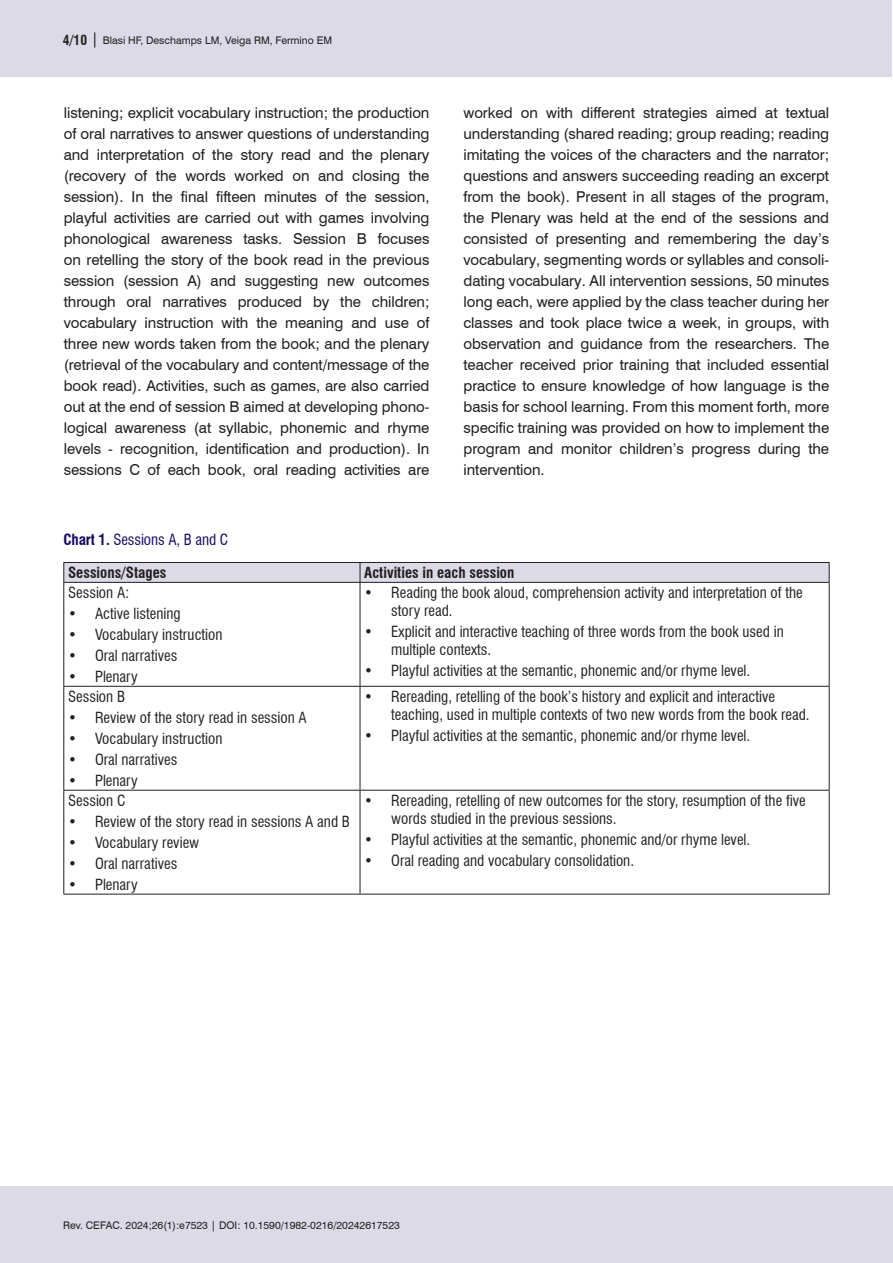
<style>
.page{position:relative;width:893px;height:1263px;background:#fff}
.page>*{position:absolute;margin:0;border:0;box-sizing:border-box;transform-origin:0 0}
.Corpo_do_texto_INGLES{font:15px/21px "Swiss 721 BT";letter-spacing:-.005em;color:#231f20;text-align:justify}
.Texto_tabelas{font:condensed 15px/18px "Swiss 721 BT";color:#231f20}
.Texto_tabelas-2{font:700 condensed 15px "Swiss 721 BT";color:#231f20}
.Titulo_tabelas_e_gráficos{font:condensed 15px "Swiss 721 BT";letter-spacing:-.005em;color:#18085f}
.t1{font:10.5px "Swiss 721 BT";color:#231f20}
.s1{font-weight:700;font-stretch:condensed;font-size:13.5px}
.s2{font-size:15px}
.s3{font-weight:700}
</style>
<div class="page">
<div style="left:0;top:1186px;width:892px;height:77px;background:#dcdae7"></div>
<div style="left:0;top:0;width:892px;height:77px;background:#dcdae7"></div>
<hr style="left:63px;top:583px;width:1px;height:103px;background:#231f20">
<hr style="left:360px;top:583px;width:1px;height:103px;background:#231f20">
<hr style="left:829px;top:583px;width:1px;height:103px;background:#231f20">
<hr style="left:63px;top:686px;width:297px;height:1px;background:#231f20">
<hr style="left:63px;top:687px;width:1px;height:103px;background:#231f20">
<hr style="left:360px;top:686px;width:469px;height:1px;background:#231f20">
<hr style="left:360px;top:687px;width:1px;height:103px;background:#231f20">
<hr style="left:829px;top:687px;width:1px;height:103px;background:#231f20">
<hr style="left:63px;top:790px;width:297px;height:1px;background:#231f20">
<hr style="left:63px;top:790px;width:1px;height:104px;background:#231f20">
<hr style="left:360px;top:790px;width:469px;height:1px;background:#231f20">
<hr style="left:360px;top:790px;width:1px;height:104px;background:#231f20">
<hr style="left:829px;top:790px;width:1px;height:104px;background:#231f20">
<hr style="left:63px;top:894px;width:297px;height:1px;background:#231f20">
<hr style="left:360px;top:894px;width:469px;height:1px;background:#231f20">
<svg style="left:63px;top:562px;width:767px;height:20px"></svg>
<hr style="left:63px;top:582px;width:297px;height:1px;background:#231f20">
<hr style="left:360px;top:582px;width:469px;height:1px;background:#231f20">
<p class="t1" style="left:63px;top:33px;width:271px"><span class="s1">4/10</span> <span class="s2">|</span> Blasi HF, Deschamps LM, Veiga RM, Fermino EM</p>
<p class="Corpo_do_texto_INGLES" style="left:64px;top:101px;width:367px">listening; explicit vocabulary instruction; the production of oral narratives to answer questions of understanding and interpretation of the story read and the plenary (recovery of the words worked on and closing the session). In the final fifteen minutes of the session, playful activities are carried out with games involving phonological awareness tasks. Session B focuses on retelling the story of the book read in the previous session (session A) and suggesting new outcomes through oral narratives produced by the children; vocabulary instruction with the meaning and use of three new words taken from the book; and the plenary (retrieval of the vocabulary and content/message of the book read). Activities, such as games, are also carried out at the end of session B aimed at developing phono&shy;logical awareness (at syllabic, phonemic and rhyme levels - recognition, identification and production). In sessions C of each book, oral reading activities are</p>
<p class="Corpo_do_texto_INGLES" style="left:463px;top:101px;width:367px">worked on with different strategies aimed at textual understanding (shared reading; group reading; reading imitating the voices of the characters and the narrator; questions and answers succeeding reading an excerpt from the book). Present in all stages of the program, the Plenary was held at the end of the sessions and consisted of presenting and remembering the day’s vocabulary, segmenting words or syllables and consoli&shy;dating vocabulary. All intervention sessions, 50 minutes long each, were applied by the class teacher during her classes and took place twice a week, in groups, with observation and guidance from the researchers. The teacher received prior training that included essential practice to ensure knowledge of how language is the basis for school learning. From this moment forth, more specific training was provided on how to implement the program and monitor children’s progress during the intervention.</p>
<p class="Titulo_tabelas_e_gráficos" style="left:63px;top:531px;width:166px"><span class="s3">Chart 1.</span> Sessions A, B and C</p>
<p class="Texto_tabelas-2" style="left:68px;top:564px;width:100px">Sessions/Stages</p>
<p class="Texto_tabelas-2" style="left:364px;top:564px;width:152px">Activities in each session</p>
<p class="Texto_tabelas" style="left:68px;top:583px;width:63px">Session A:</p>
<p class="Texto_tabelas" style="left:68px;top:604px;width:114px">• Active listening</p>
<p class="Texto_tabelas" style="left:68px;top:625px;width:156px">• Vocabulary instruction</p>
<p class="Texto_tabelas" style="left:68px;top:646px;width:111px">• Oral narratives</p>
<p class="Texto_tabelas" style="left:68px;top:667px;width:71px">• Plenary</p>
<p class="Texto_tabelas" style="left:391px;top:583px;width:413px;text-indent:-27px">• Reading the book aloud, comprehension activity and interpretation of the story read.</p>
<p class="Texto_tabelas" style="left:391px;top:622px;width:394px;text-indent:-27px">• Explicit and interactive teaching of three words from the book used in multiple contexts.</p>
<p class="Texto_tabelas" style="left:364px;top:661px;width:388px">• Playful activities at the semantic, phonemic and/or rhyme level.</p>
<p class="Texto_tabelas" style="left:68px;top:687px;width:59px">Session B</p>
<p class="Texto_tabelas" style="left:68px;top:708px;width:240px">• Review of the story read in session A</p>
<p class="Texto_tabelas" style="left:68px;top:729px;width:156px">• Vocabulary instruction</p>
<p class="Texto_tabelas" style="left:68px;top:750px;width:111px">• Oral narratives</p>
<p class="Texto_tabelas" style="left:68px;top:771px;width:71px">• Plenary</p>
<p class="Texto_tabelas" style="left:68px;top:791px;width:59px">Session C</p>
<p class="Texto_tabelas" style="left:68px;top:812px;width:283px">• Review of the story read in sessions A and B</p>
<p class="Texto_tabelas" style="left:68px;top:833px;width:133px">• Vocabulary review</p>
<p class="Texto_tabelas" style="left:68px;top:854px;width:111px">• Oral narratives</p>
<p class="Texto_tabelas" style="left:68px;top:875px;width:71px">• Plenary</p>
<p class="Texto_tabelas" style="left:391px;top:687px;width:420px;text-indent:-27px">• Rereading, retelling of the book’s history and explicit and interactive teaching, used in multiple contexts of two new words from the book read.</p>
<p class="Texto_tabelas" style="left:364px;top:726px;width:388px">• Playful activities at the semantic, phonemic and/or rhyme level.</p>
<p class="Texto_tabelas" style="left:391px;top:791px;width:416px;text-indent:-27px">• Rereading, retelling of new outcomes for the story, resumption of the five words studied in the previous sessions.</p>
<p class="Texto_tabelas" style="left:364px;top:830px;width:388px">• Playful activities at the semantic, phonemic and/or rhyme level.</p>
<p class="Texto_tabelas" style="left:364px;top:851px;width:271px">• Oral reading and vocabulary consolidation.</p>
<p class="t1" style="left:63px;top:1218px;width:338px">Rev. CEFAC. 2024;26(1):e7523 | DOI: 10.1590/1982-0216/20242617523</p>
</div>
